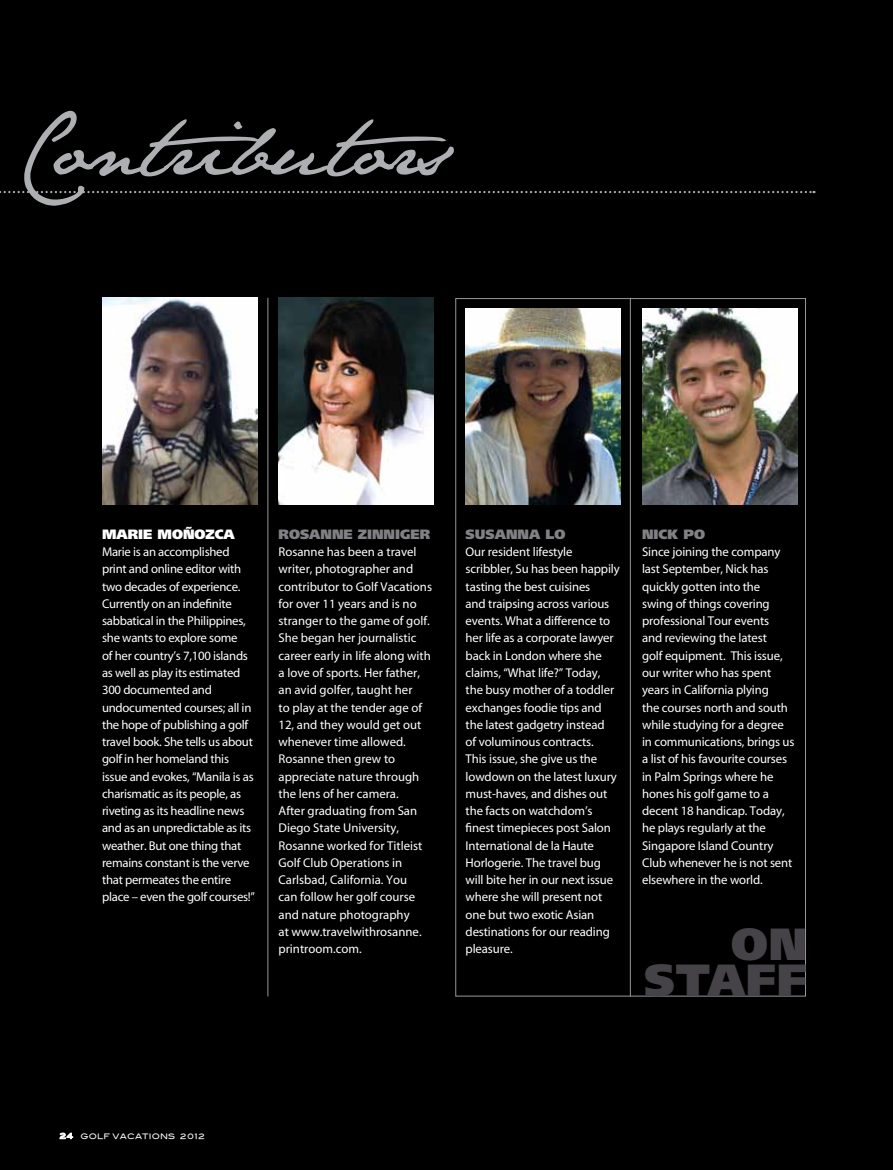
<style>
.page{position:relative;width:893px;height:1170px;background:#fff}
.page>*{position:absolute;margin:0;border:0;box-sizing:border-box;transform-origin:0 0}
.t1{font:900 45px/36.2px "Frutiger";letter-spacing:.02em;color:#454347;text-align:right}
.t2{font:900 13.5px "Frutiger";color:#818084}
.t3{font:900 13.5px "Frutiger";color:#fff}
.t4{font:12.75px/17.2px "Myriad";letter-spacing:-.01em;color:#fff}
.t5{font:7.5px "Blair Md ITCTT Medium";letter-spacing:.02em;color:#fff}
</style>
<div class="page">
<div style="left:0;top:1px;width:892px;height:1168px;background:#000"></div>
<svg style="left:60px;top:1132px;width:13px;height:6px"></svg>
<svg style="left:0;top:111px;width:814px;height:95px"></svg>
<img style="left:279px;top:298px;width:155px;height:206px">
<img style="left:102px;top:298px;width:155px;height:206px">
<img style="left:466px;top:308px;width:155px;height:196px">
<hr style="left:268px;top:298px;width:1px;height:698px;background:#98989c">
<img style="left:642px;top:308px;width:155px;height:196px">
<hr style="left:630px;top:298px;width:1px;height:698px;background:#98989c">
<p class="t3" style="left:102px;top:526px;width:134px">MARIE MOÑOZCA</p>
<p class="t4" style="left:102px;top:544px;width:155px">Marie is an accomplished print and online editor with two decades of experience.<br>Currently on an indefinite sabbatical in the Philippines, she wants to explore some<br>of her country’s 7,100 islands as well as play its estimated<br>300 documented and undocumented courses; all in the hope of publishing a golf travel book. She tells us about golf in her homeland this issue and evokes, “Manila is as charismatic as its people, as riveting as its headline news and as an unpredictable as its weather. But one thing that remains constant is the verve that permeates the entire place – even the golf courses!”</p>
<p class="t2" style="left:279px;top:526px;width:153px">ROSANNE ZINNIGER</p>
<p class="t4" style="left:279px;top:544px;width:155px">Rosanne has been a travel writer, photographer and contributor to Golf Vacations for over 11 years and is no stranger to the game of golf.<br>She began her journalistic career early in life along with a love of sports. Her father, an avid golfer, taught her<br>to play at the tender age of<br>12, and they would get out whenever time allowed.<br>Rosanne then grew to appreciate nature through the lens of her camera.<br>After graduating from San<br>Diego State University,<br>Rosanne worked for Titleist<br>Golf Club Operations in<br>Carlsbad, California. You<br>can follow her golf course and nature photography<br>at www.travelwithrosanne. printroom.com.</p>
<p class="t2" style="left:466px;top:526px;width:101px">SUSANNA LO</p>
<p class="t4" style="left:466px;top:544px;width:156px">Our resident lifestyle scribbler, Su has been happily tasting the best cuisines<br>and traipsing across various events. What a difference to her life as a corporate lawyer back in London where she claims, “What life?” Today, the busy mother of a toddler exchanges foodie tips and the latest gadgetry instead<br>of voluminous contracts.<br>This issue, she give us the lowdown on the latest luxury must-haves, and dishes out the facts on watchdom’s finest timepieces post Salon<br>International de la Haute<br>Horlogerie. The travel bug will bite her in our next issue where she will present not one but two exotic Asian destinations for our reading pleasure.</p>
<p class="t2" style="left:642px;top:526px;width:64px">NICK PO</p>
<p class="t4" style="left:642px;top:544px;width:154px">Since joining the company last September, Nick has quickly gotten into the swing of things covering professional Tour events<br>and reviewing the latest<br>golf equipment. This issue, our writer who has spent years in California plying<br>the courses north and south while studying for a degree in communications, brings us a list of his favourite courses in Palm Springs where he hones his golf game to a decent 18 handicap. Today, he plays regularly at the<br>Singapore Island Country<br>Club whenever he is not sent elsewhere in the world.</p>
<h1 class="t1" style="left:644px;top:925px;width:164px">ON<br>STAFF</h1>
<p class="t5" style="left:60px;top:1131px;width:147px">24 GOLF VACATIONS 2012</p>
</div>
